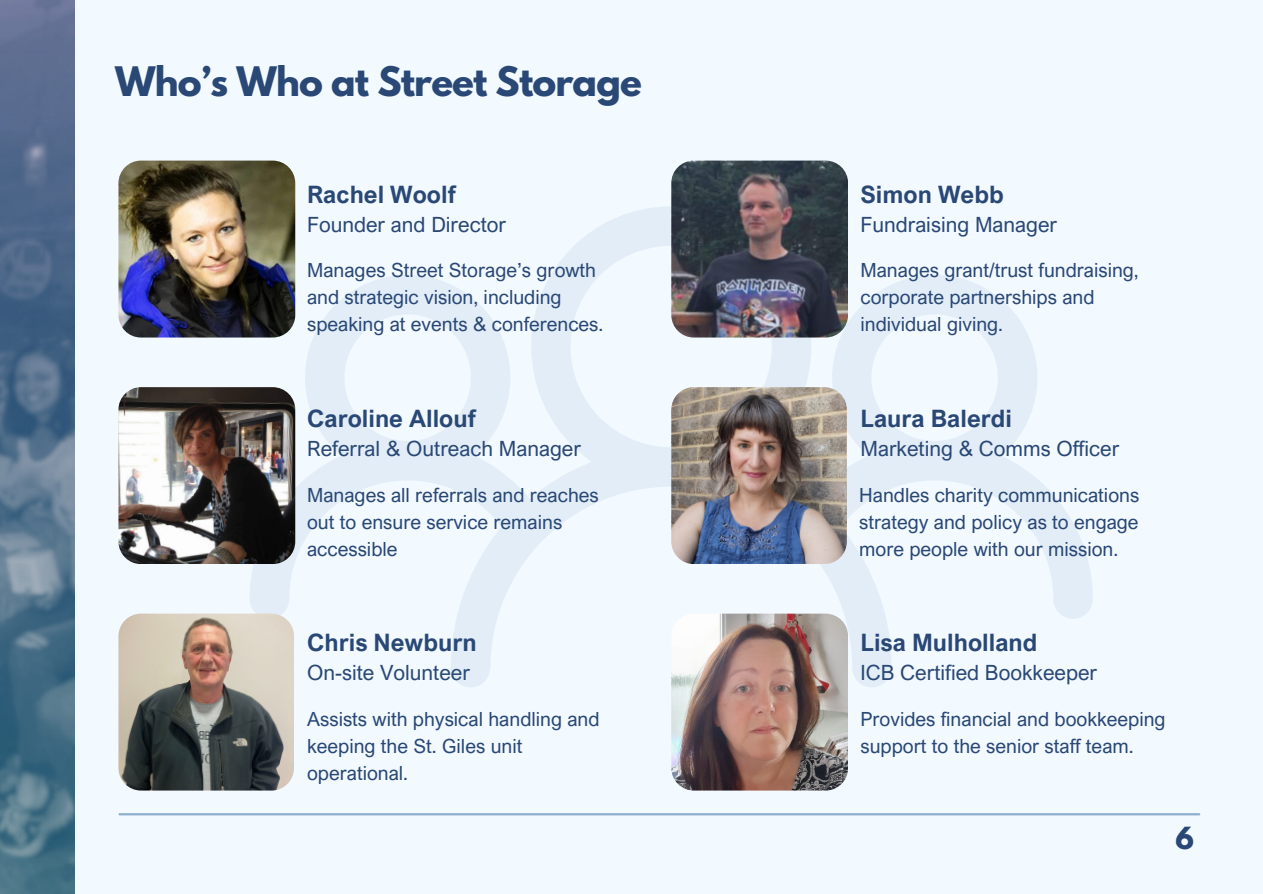
<style>
.page{position:relative;width:1263px;height:894px;background:#fff}
.page>*{position:absolute;margin:0;border:0;box-sizing:border-box;transform-origin:0 0}
.t1{font:700 36px "League Spartan";letter-spacing:-.02em;color:#2a4876}
.t2{font:700 27px "League Spartan";color:#2a4876}
.t3{font:700 24px "Arial Nova";color:#2a4876}
.t4{font:21px "Arial Nova";color:#2a4876}
.t5{font:19.5px/27px "Arial Nova";color:#2a4876}
</style>
<div class="page">
<div style="left:0;top:0;width:1263px;height:893px;background:#f2f9ff"></div>
<hr style="left:120px;top:812px;width:1079px;height:3px;background:#8cafcc">
<svg style="left:250px;top:206px;width:843px;height:481px"></svg>
<img style="left:118px;top:160px;width:177px;height:177px;border-radius:22px">
<img style="left:118px;top:387px;width:177px;height:176px;border-radius:22px">
<img style="left:671px;top:160px;width:177px;height:177px;border-radius:22px">
<img style="left:671px;top:387px;width:176px;height:176px;border-radius:22px">
<img style="left:671px;top:613px;width:177px;height:177px;border-radius:22px">
<img style="left:118px;top:613px;width:176px;height:177px;border-radius:22px">
<svg style="left:0;top:0;width:75px;height:893px;background:#516f8b"></svg>
<h1 class="t1" style="left:115px;top:63px;width:528px">Who’s Who at Street Storage</h1>
<p class="t3" style="left:307px;top:179px;width:150px">Rachel Woolf</p>
<p class="t4" style="left:307px;top:211px;width:200px">Founder and Director</p>
<p class="t5" style="left:307px;top:256px;width:298px">Manages Street Storage’s growth and strategic vision, including speaking at events &amp; conferences.</p>
<p class="t3" style="left:307px;top:403px;width:170px">Caroline Allouf</p>
<p class="t4" style="left:307px;top:435px;width:275px">Referral &amp; Outreach Manager</p>
<p class="t5" style="left:307px;top:480px;width:293px">Manages all referrals and reaches out to ensure service remains accessible</p>
<p class="t3" style="left:307px;top:627px;width:171px">Chris Newburn</p>
<p class="t4" style="left:307px;top:659px;width:164px">On-site Volunteer</p>
<p class="t5" style="left:307px;top:704px;width:294px">Assists with physical handling and keeping the St. Giles unit operational.</p>
<p class="t3" style="left:860px;top:179px;width:145px">Simon Webb</p>
<p class="t4" style="left:860px;top:211px;width:198px">Fundraising Manager</p>
<p class="t5" style="left:860px;top:256px;width:280px">Manages grant/trust fundraising, corporate partnerships and individual giving.</p>
<p class="t3" style="left:860px;top:403px;width:153px">Laura Balerdi</p>
<p class="t4" style="left:860px;top:435px;width:260px">Marketing &amp; Comms Officer</p>
<p class="t5" style="left:859px;top:480px;width:282px;text-align:justify">Handles charity communications strategy and policy as to engage more people with our mission.</p>
<p class="t3" style="left:860px;top:627px;width:179px">Lisa Mulholland</p>
<p class="t4" style="left:860px;top:659px;width:238px">ICB Certified Bookkeeper</p>
<p class="t5" style="left:860px;top:704px;width:307px">Provides financial and bookkeeping support to the senior staff team.</p>
<h2 class="t2" style="left:1175px;top:824px;width:20px">6</h2>
</div>
